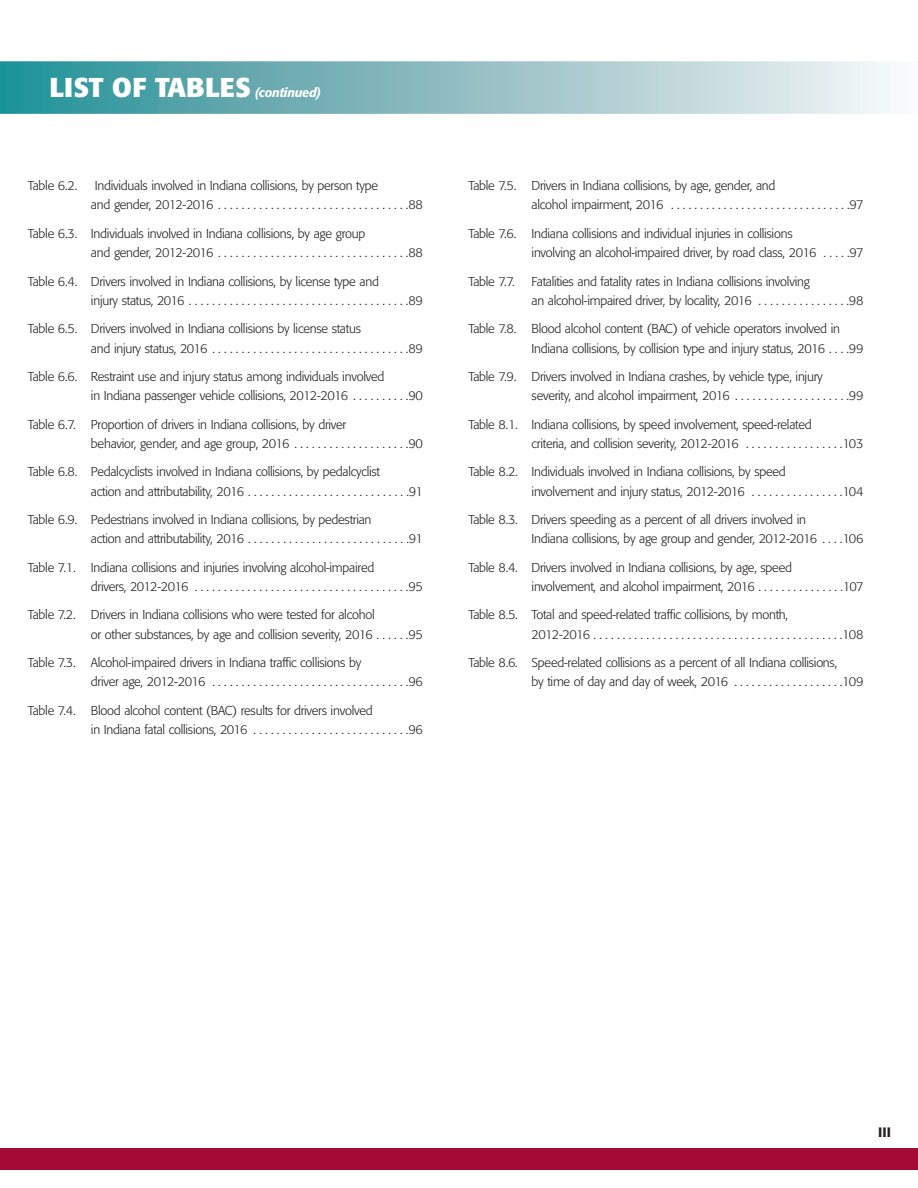
<style>
.page{position:relative;width:918px;height:1188px;background:#fff}
.page>*{position:absolute;margin:0;border:0;box-sizing:border-box;transform-origin:0 0}
.t1{font:700 27px "Formata";color:#fff}
.t2{font:500 13.5px "Formata";color:#231f20}
.t3{font:300 12.75px/19.4px "Formata";letter-spacing:-.02em;color:#231f20}
.s1{font-weight:500;font-style:italic;font-size:12.75px}
</style>
<div class="page">
<div style="left:0;top:61px;width:918px;height:53px;background:linear-gradient(to right,#258d94,#fcf5f7)"></div>
<div style="left:0;top:1148px;width:918px;height:22px;background:#a30a34"></div>
<svg style="left:0;top:61px;width:1px;height:53px"></svg>
<h1 class="t1" style="left:49px;top:75px;width:273px">LIST OF TABLES <span class="s1">(continued)</span></h1>
<p class="t3" style="left:28px;top:177px;width:51px">Table 6.2.</p>
<p class="t3" style="left:91px;top:177px;width:333px;text-indent:4px">Individuals involved in Indiana collisions, by person type<br>and gender, 2012-2016 . . . . . . . . . . . . . . . . . . . . . . . . . . . . . . . . .88</p>
<p class="t3" style="left:91px;top:225px;width:333px;text-indent:-63px">Table 6.3. Individuals involved in Indiana collisions, by age group<br>and gender, 2012-2016 . . . . . . . . . . . . . . . . . . . . . . . . . . . . . . . . .88</p>
<p class="t3" style="left:91px;top:272px;width:333px;text-indent:-63px">Table 6.4. Drivers involved in Indiana collisions, by license type and<br>injury status, 2016 . . . . . . . . . . . . . . . . . . . . . . . . . . . . . . . . . . . . . .89</p>
<p class="t3" style="left:91px;top:320px;width:333px;text-indent:-63px">Table 6.5. Drivers involved in Indiana collisions by license status<br>and injury status, 2016 . . . . . . . . . . . . . . . . . . . . . . . . . . . . . . . . . .89</p>
<p class="t3" style="left:91px;top:368px;width:333px;text-indent:-63px">Table 6.6. Restraint use and injury status among individuals involved<br>in Indiana passenger vehicle collisions, 2012-2016 . . . . . . . . . .90</p>
<p class="t3" style="left:91px;top:415px;width:333px;text-indent:-63px">Table 6.7. Proportion of drivers in Indiana collisions, by driver<br>behavior, gender, and age group, 2016 . . . . . . . . . . . . . . . . . . . .90</p>
<p class="t3" style="left:91px;top:463px;width:333px;text-indent:-63px">Table 6.8. Pedalcyclists involved in Indiana collisions, by pedalcyclist<br>action and attributability, 2016 . . . . . . . . . . . . . . . . . . . . . . . . . . . .91</p>
<p class="t3" style="left:91px;top:511px;width:333px;text-indent:-63px">Table 6.9. Pedestrians involved in Indiana collisions, by pedestrian<br>action and attributability, 2016 . . . . . . . . . . . . . . . . . . . . . . . . . . . .91</p>
<p class="t3" style="left:91px;top:559px;width:333px;text-indent:-63px">Table 7.1. Indiana collisions and injuries involving alcohol-impaired<br>drivers, 2012-2016 . . . . . . . . . . . . . . . . . . . . . . . . . . . . . . . . . . . . .95</p>
<p class="t3" style="left:91px;top:606px;width:333px;text-indent:-63px">Table 7.2. Drivers in Indiana collisions who were tested for alcohol<br>or other substances, by age and collision severity, 2016 . . . . . .95</p>
<p class="t3" style="left:91px;top:654px;width:333px;text-indent:-63px">Table 7.3. Alcohol-impaired drivers in Indiana traffic collisions by<br>driver age, 2012-2016 . . . . . . . . . . . . . . . . . . . . . . . . . . . . . . . . . .96</p>
<p class="t3" style="left:91px;top:702px;width:334px;text-indent:-63px">Table 7.4. Blood alcohol content (BAC) results for drivers involved<br>in Indiana fatal collisions, 2016 . . . . . . . . . . . . . . . . . . . . . . . . . . .96</p>
<p class="t3" style="left:532px;top:177px;width:333px;text-indent:-63px">Table 7.5. Drivers in Indiana collisions, by age, gender, and<br>alcohol impairment, 2016 . . . . . . . . . . . . . . . . . . . . . . . . . . . . . . .97</p>
<p class="t3" style="left:532px;top:225px;width:333px;text-indent:-63px">Table 7.6. Indiana collisions and individual injuries in collisions<br>involving an alcohol-impaired driver, by road class, 2016 . . . . .97</p>
<p class="t3" style="left:469px;top:272px;width:48px">Table 7.7.</p>
<p class="t3" style="left:532px;top:272px;width:333px">Fatalities and fatality rates in Indiana collisions involving<br>an alcohol-impaired driver, by locality, 2016 . . . . . . . . . . . . . . . .98</p>
<p class="t3" style="left:532px;top:320px;width:333px;text-indent:-63px">Table 7.8. Blood alcohol content (BAC) of vehicle operators involved in<br>Indiana collisions, by collision type and injury status, 2016 . . . .99</p>
<p class="t3" style="left:532px;top:368px;width:333px;text-indent:-63px">Table 7.9. Drivers involved in Indiana crashes, by vehicle type, injury severity, and alcohol impairment, 2016 . . . . . . . . . . . . . . . . . . . .99</p>
<p class="t3" style="left:532px;top:415px;width:333px;text-indent:-63px">Table 8.1. Indiana collisions, by speed involvement, speed-related<br>criteria, and collision severity, 2012-2016 . . . . . . . . . . . . . . . . .103</p>
<p class="t3" style="left:532px;top:463px;width:333px;text-indent:-63px">Table 8.2. Individuals involved in Indiana collisions, by speed<br>involvement and injury status, 2012-2016 . . . . . . . . . . . . . . . .104</p>
<p class="t3" style="left:532px;top:511px;width:333px;text-indent:-63px">Table 8.3. Drivers speeding as a percent of all drivers involved in<br>Indiana collisions, by age group and gender, 2012-2016 . . . .106</p>
<p class="t3" style="left:532px;top:559px;width:333px;text-indent:-63px">Table 8.4. Drivers involved in Indiana collisions, by age, speed<br>involvement, and alcohol impairment, 2016 . . . . . . . . . . . . . . .107</p>
<p class="t3" style="left:532px;top:606px;width:334px;text-indent:-63px">Table 8.5. Total and speed-related traffic collisions, by month,<br>2012-2016 . . . . . . . . . . . . . . . . . . . . . . . . . . . . . . . . . . . . . . . . . . .108</p>
<p class="t3" style="left:532px;top:654px;width:333px;text-indent:-63px">Table 8.6. Speed-related collisions as a percent of all Indiana collisions,<br>by time of day and day of week, 2016 . . . . . . . . . . . . . . . . . . .109</p>
<p class="t2" style="left:878px;top:1127px;width:14px">III</p>
</div>
